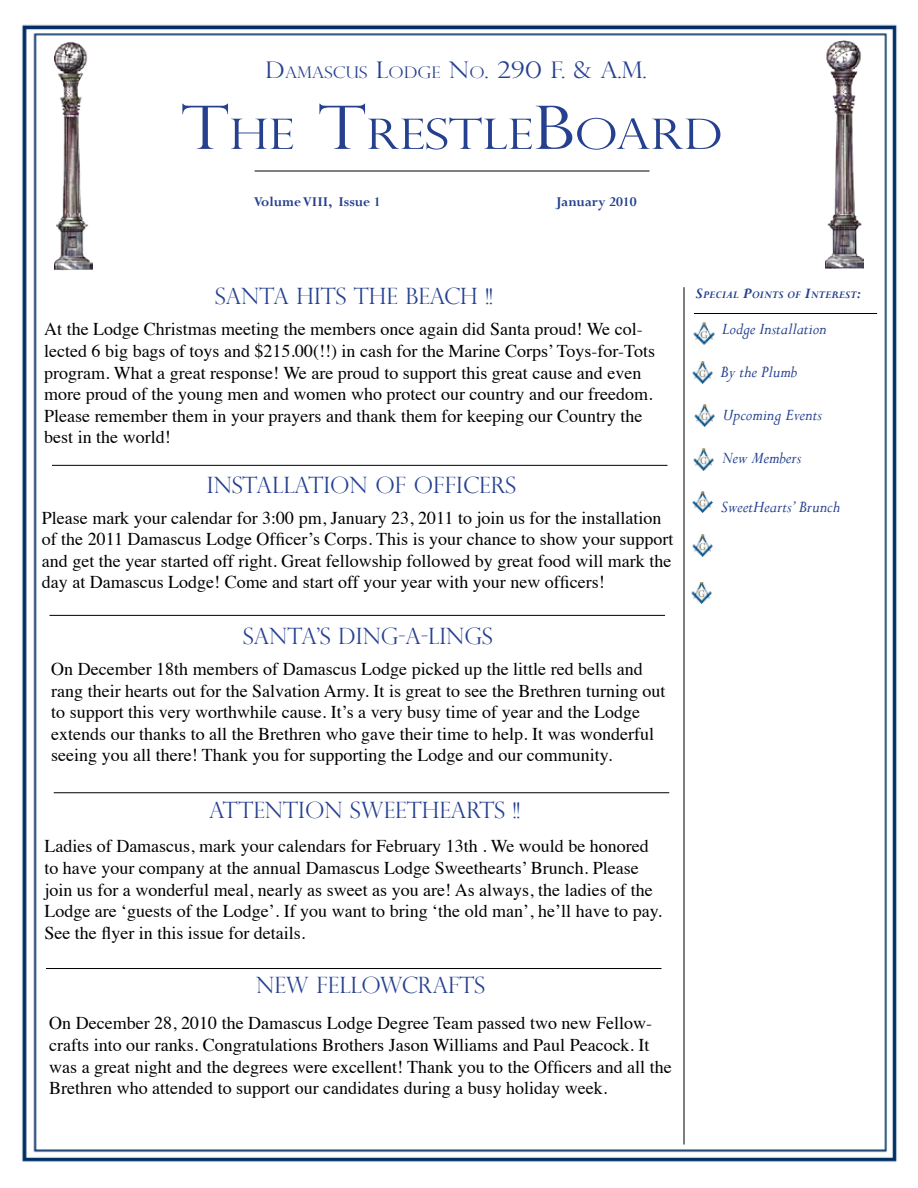
<style>
.page{position:relative;width:918px;height:1188px;background:#fff}
.page>*{position:absolute;margin:0;border:0;box-sizing:border-box;transform-origin:0 0}
.t1{font:300 42px "Perpetua Titling";color:#25408f;scale:1.2 1}
.t2{font:300 22.95px "Perpetua Titling";color:#25408f;scale:1.1 1}
.t3{font:300 22.5px "Perpetua Titling";color:#25408f}
.t4{font:18px/21.6px "Times";color:#000}
.t5{font:italic 18px "Perpetua";color:#25408f}
.t6{font:700 15px "Perpetua";color:#25408f}
.t7{font:italic 700 11.55px "Perpetua";color:#25408f}
.s1{font-size:16.05px}
.s2{font-size:60px}
.s3{font-size:16.5px}
</style>
<div class="page">
<img style="left:22px;top:24px;width:875px;height:1138px">
<hr style="left:255px;top:171px;width:395px;height:1px;background:#000">
<img style="left:826px;top:39px;width:38px;height:230px">
<img style="left:54px;top:42px;width:38px;height:229px">
<hr style="left:684px;top:287px;width:1px;height:858px;background:#000">
<hr style="left:694px;top:313px;width:183px;height:1px;background:#000">
<img style="left:694px;top:323px;width:20px;height:21px">
<img style="left:694px;top:405px;width:20px;height:21px">
<img style="left:693px;top:449px;width:21px;height:21px">
<img style="left:693px;top:491px;width:20px;height:22px">
<img style="left:692px;top:534px;width:21px;height:22px">
<img style="left:692px;top:362px;width:20px;height:21px">
<img style="left:692px;top:582px;width:20px;height:22px">
<hr style="left:52px;top:465px;width:616px;height:1px;background:#000">
<hr style="left:50px;top:615px;width:615px;height:1px;background:#000">
<hr style="left:54px;top:792px;width:615px;height:1px;background:#000">
<hr style="left:46px;top:968px;width:616px;height:1px;background:#000">
<p class="t2" style="left:265px;top:56px;width:348px">D<span class="s1">AMASCUS</span> L<span class="s1">ODGE</span> N<span class="s1">O</span>. 290 F. &amp; A.M.</p>
<h1 class="t1" style="left:181px;top:109px;width:449px"><span class="s2">T</span>HE <span class="s2">T</span>RESTLE<span class="s2">B</span>OARD</h1>
<p class="t6" style="left:254px;top:192px;width:128px">Volume VIII, Issue 1</p>
<p class="t6" style="left:556px;top:192px;width:82px">January 2010</p>
<p class="t3" style="left:215px;top:283px;width:279px">SANTA HITS THE BEACH !!</p>
<p class="t4" style="left:44px;top:317px;width:612px">At the Lodge Christmas meeting the members once again did Santa proud! We col&shy;lected 6 big bags of toys and $215.00(!!) in cash for the Marine Corps’ Toys-for-Tots program. What a great response! We are proud to support this great cause and even more proud of the young men and women who protect our country and our freedom.<br>Please remember them in your prayers and thank them for keeping our Country the best in the world!</p>
<p class="t3" style="left:207px;top:472px;width:311px">INSTALLATION OF OFFICERS</p>
<p class="t4" style="left:42px;top:505px;width:633px">Please mark your calendar for 3:00 pm, January 23, 2011 to join us for the installation of the 2011 Damascus Lodge Officer’s Corps. This is your chance to show your support and get the year started off right. Great fellowship followed by great food will mark the day at Damascus Lodge! Come and start off your year with your new officers!</p>
<p class="t3" style="left:243px;top:622px;width:251px">SANTA’S DING-A-LINGS</p>
<p class="t4" style="left:51px;top:657px;width:616px">On December 18th members of Damascus Lodge picked up the little red bells and rang their hearts out for the Salvation Army. It is great to see the Brethren turning out to support this very worthwhile cause. It’s a very busy time of year and the Lodge extends our thanks to all the Brethren who gave their time to help. It was wonderful seeing you all there! Thank you for supporting the Lodge and our community.</p>
<p class="t3" style="left:209px;top:797px;width:313px">ATTENTION SWEETHEARTS !!</p>
<p class="t4" style="left:44px;top:834px;width:619px">Ladies of Damascus, mark your calendars for February 13th . We would be honored to have your company at the annual Damascus Lodge Sweethearts’ Brunch. Please join us for a wonderful meal, nearly as sweet as you are! As always, the ladies of the Lodge are ‘guests of the Lodge’. If you want to bring ‘the old man’, he’ll have to pay.<br>See the flyer in this issue for details.</p>
<p class="t3" style="left:256px;top:972px;width:231px">NEW FELLOWCRAFTS</p>
<p class="t4" style="left:49px;top:1011px;width:624px">On December 28, 2010 the Damascus Lodge Degree Team passed two new Fellow&shy;crafts into our ranks. Congratulations Brothers Jason Williams and Paul Peacock. It was a great night and the degrees were excellent! Thank you to the Officers and all the Brethren who attended to support our candidates during a busy holiday week.</p>
<p class="t7" style="left:695px;top:287px;width:167px"><span class="s3">S</span>PECIAL <span class="s3">P</span>OINTS OF <span class="s3">I</span>NTEREST<span class="s3">:</span></p>
<p class="t5" style="left:722px;top:317px;width:106px">Lodge Installation</p>
<p class="t5" style="left:721px;top:360px;width:78px">By the Plumb</p>
<p class="t5" style="left:723px;top:404px;width:101px">Upcoming Events</p>
<p class="t5" style="left:722px;top:447px;width:81px">New Members</p>
<p class="t5" style="left:721px;top:495px;width:121px">SweetHearts’ Brunch</p>
</div>
